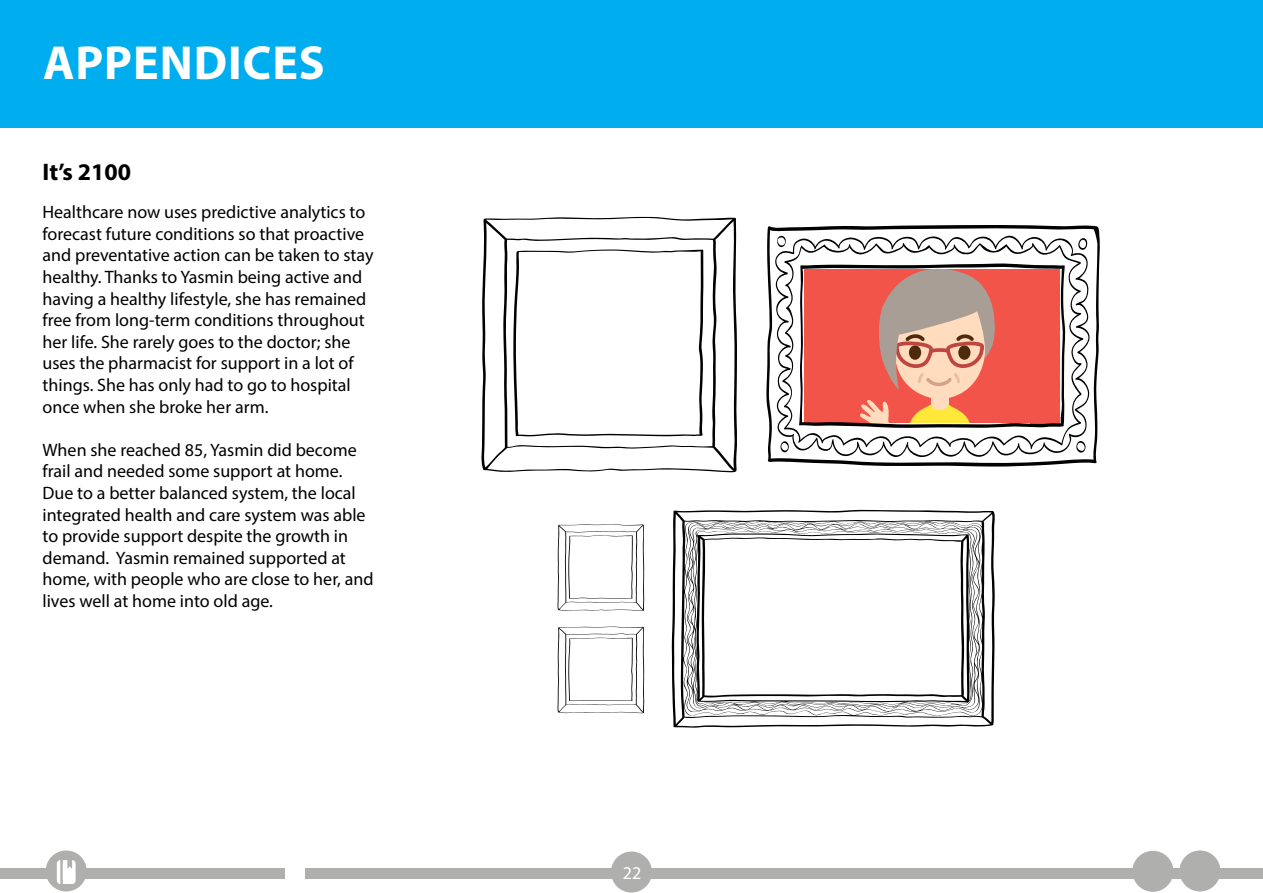
<style>
.page{position:relative;width:1263px;height:893px;background:#fff}
.page>*{position:absolute;margin:0;border:0;box-sizing:border-box;transform-origin:0 0}
.t1{font:700 48px "Myriad Pro";letter-spacing:.02em;color:#fff}
.t2{font:700 24px "Myriad Pro";color:#000}
.t3{font:18px/21.6px "Myriad Pro";color:#000}
.t4{font:18px "Myriad Pro";color:#fff}
</style>
<div class="page">
<div style="left:306px;top:868px;width:957px;height:10px;background:#afafae"></div>
<div style="left:0;top:868px;width:285px;height:10px;background:#afafae"></div>
<div style="left:46px;top:850px;width:41px;height:41px;background:#afafae;border-radius:50%"></div>
<div style="left:611px;top:851px;width:41px;height:41px;background:#afafae;border-radius:50%"></div>
<div style="left:1179px;top:850px;width:41px;height:41px;background:#afafae;border-radius:50%"></div>
<div style="left:1132px;top:851px;width:41px;height:41px;background:#afafae;border-radius:50%"></div>
<svg style="left:57px;top:860px;width:19px;height:24px"></svg>
<div style="left:0;top:0;width:1263px;height:128px;background:#00aeef"></div>
<svg style="left:672px;top:510px;width:323px;height:218px"></svg>
<svg style="left:481px;top:217px;width:256px;height:256px"></svg>
<svg style="left:513px;top:249px;width:191px;height:187px"></svg>
<svg style="left:557px;top:524px;width:87px;height:87px"></svg>
<svg style="left:557px;top:627px;width:87px;height:86px"></svg>
<svg style="left:766px;top:225px;width:334px;height:239px"></svg>
<svg style="left:799px;top:458px;width:266px;height:198px"></svg>
<svg style="left:775px;top:235px;width:315px;height:223px"></svg>
<svg style="left:782px;top:242px;width:301px;height:207px"></svg>
<svg style="left:780px;top:440px;width:9px;height:13px"></svg>
<svg style="left:775px;top:235px;width:11px;height:16px"></svg>
<svg style="left:1078px;top:238px;width:11px;height:13px"></svg>
<svg style="left:1076px;top:440px;width:9px;height:13px"></svg>
<h1 class="t1" style="left:43px;top:31px;width:283px">APPENDICES</h1>
<h2 class="t2" style="left:43px;top:156px;width:90px">It’s 2100</h2>
<p class="t3" style="left:43px;top:201px;width:333px">Healthcare now uses predictive analytics to forecast future conditions so that proactive and preventative action can be taken to stay healthy. Thanks to Yasmin being active and having a healthy lifestyle, she has remained free from long-term conditions throughout her life. She rarely goes to the doctor; she uses the pharmacist for support in a lot of things. She has only had to go to hospital once when she broke her arm.</p>
<p class="t3" style="left:43px;top:439px;width:333px">When she reached 85, Yasmin did become frail and needed some support at home.<br>Due to a better balanced system, the local integrated health and care system was able to provide support despite the growth in demand. Yasmin remained supported at home, with people who are close to her, and lives well at home into old age.</p>
<p class="t4" style="left:623px;top:861px;width:20px">22</p>
</div>
